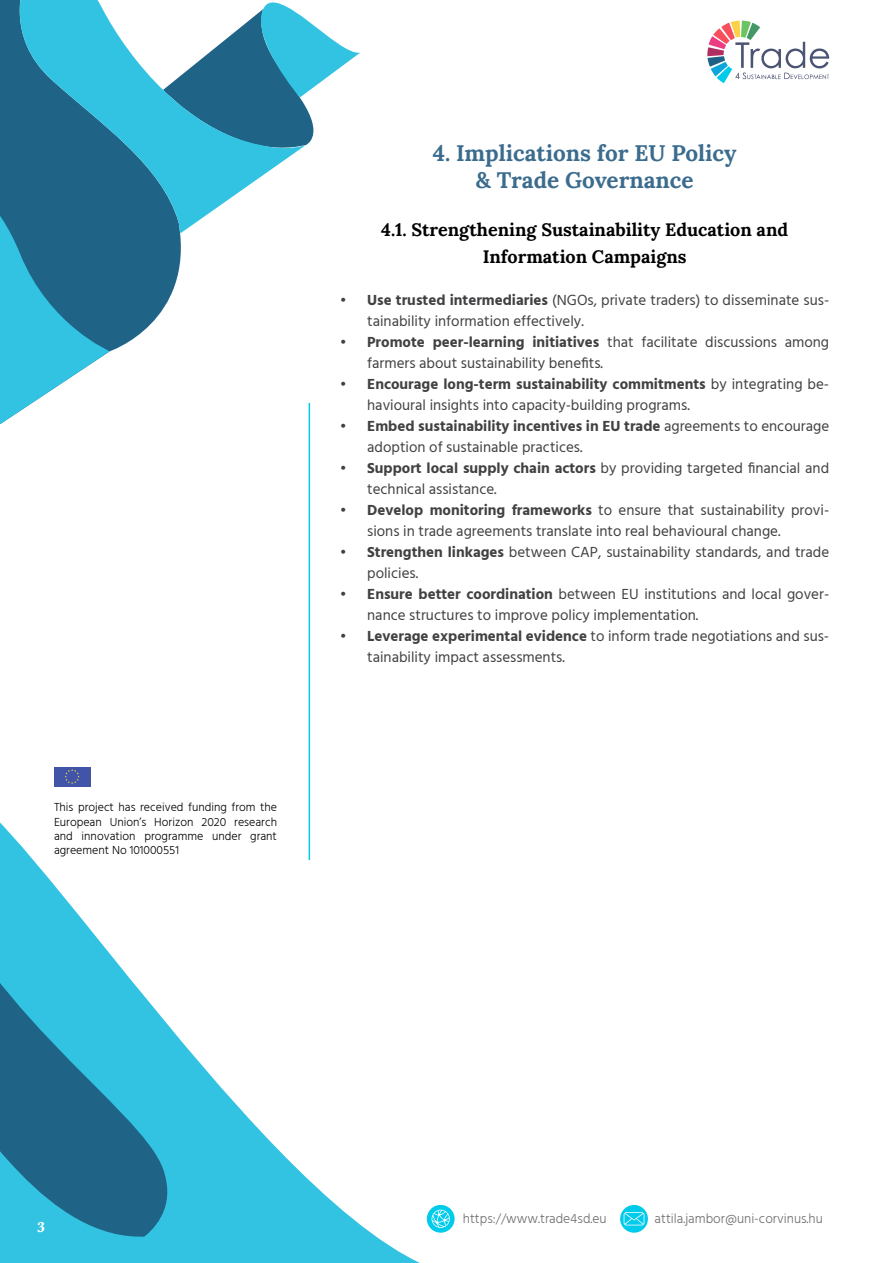
<style>
.page{position:relative;width:893px;height:1263px;background:#fff}
.page>*{position:absolute;margin:0;border:0;box-sizing:border-box;transform-origin:0 0}
.t1{font:700 22.5px/27px "Lora";color:#3b6c8e;text-align:center}
.t2{font:700 18px/27px "Lora";color:#000;text-align:center}
.t3{font:15px/21px "Hind Madurai";color:#414042}
.t4{font:700 15px "Baskerville";color:#fff}
.t5{font:300 13.5px "Hind Madurai";color:#6d6e71}
.t6{font:300 12px/14.4px "Hind Madurai";color:#000;text-align:justify}
.s1{font-weight:700}
</style>
<div class="page">
<hr style="left:309px;top:403px;width:1px;height:457px;background:#00cbea">
<div style="left:54px;top:767px;width:36px;height:19px;background:#4154a8"></div>
<svg style="left:65px;top:769px;width:15px;height:12px"></svg>
<svg style="left:0;top:0;width:181px;height:352px;fill:#1f6386"></svg>
<svg style="left:0;top:142px;width:110px;height:283px"></svg>
<svg style="left:0;top:781px;width:454px;height:482px"></svg>
<svg style="left:0;top:828px;width:185px;height:435px;fill:#32c3e2"></svg>
<svg style="left:11px;top:0;width:269px;height:233px"></svg>
<svg style="left:163px;top:0;width:197px;height:163px"></svg>
<svg style="left:0;top:1073px;width:147px;height:190px;background:#2585a7"></svg>
<svg style="left:620px;top:1205px;width:28px;height:28px"></svg>
<svg style="left:624px;top:1212px;width:20px;height:13px"></svg>
<div style="left:427px;top:1205px;width:28px;height:28px;background:#00cbea;border-radius:50%"></div>
<svg style="left:432px;top:1210px;width:18px;height:18px"></svg>
<svg style="left:707px;top:20px;width:122px;height:63px"></svg>
<p class="t6" style="left:54px;top:801px;width:225px">This project has received funding from the European Union’s Horizon 2020 research and innovation programme under grant agreement No 101000551</p>
<h1 class="t1" style="left:433px;top:138px;width:305px">4. Implications for EU Policy &amp; Trade Governance</h1>
<p class="t2" style="left:381px;top:215px;width:408px">4.1. Strengthening Sustainability Education and<br>Information Campaigns</p>
<p class="t3" style="left:367px;top:290px;width:463px;text-indent:-27px"><span class="s1">• Use trusted intermediaries</span> (NGOs, private traders) to disseminate sus&shy;tainability information effectively.</p>
<p class="t3" style="left:367px;top:332px;width:463px;text-indent:-27px"><span class="s1">• Promote peer-learning initiatives</span> that facilitate discussions among farmers about sustainability benefits.</p>
<p class="t3" style="left:367px;top:374px;width:463px;text-indent:-27px"><span class="s1">• Encourage long-term sustainability commitments</span> by integrating be&shy;havioural insights into capacity-building programs.</p>
<p class="t3" style="left:367px;top:416px;width:463px;text-indent:-27px"><span class="s1">• Embed sustainability incentives in EU trade</span> agreements to encourage adoption of sustainable practices.</p>
<p class="t3" style="left:367px;top:458px;width:463px;text-indent:-27px"><span class="s1">• Support local supply chain actors</span> by providing targeted financial and technical assistance.</p>
<p class="t3" style="left:367px;top:500px;width:463px;text-indent:-27px"><span class="s1">• Develop monitoring frameworks</span> to ensure that sustainability provi&shy;sions in trade agreements translate into real behavioural change.</p>
<p class="t3" style="left:367px;top:542px;width:463px;text-indent:-27px"><span class="s1">• Strengthen linkages</span> between CAP, sustainability standards, and trade policies.</p>
<p class="t3" style="left:367px;top:584px;width:464px;text-indent:-27px"><span class="s1">• Ensure better coordination</span> between EU institutions and local gover&shy;nance structures to improve policy implementation.</p>
<p class="t3" style="left:367px;top:626px;width:463px;text-indent:-27px"><span class="s1">• Leverage experimental evidence</span> to inform trade negotiations and sus&shy;tainability impact assessments.</p>
<p class="t4" style="left:37px;top:1216px;width:10px">3</p>
<p class="t5" style="left:463px;top:1211px;width:145px">https://www.trade4sd.eu</p>
<p class="t5" style="left:654px;top:1211px;width:170px">attila.jambor@uni-corvinus.hu</p>
</div>
